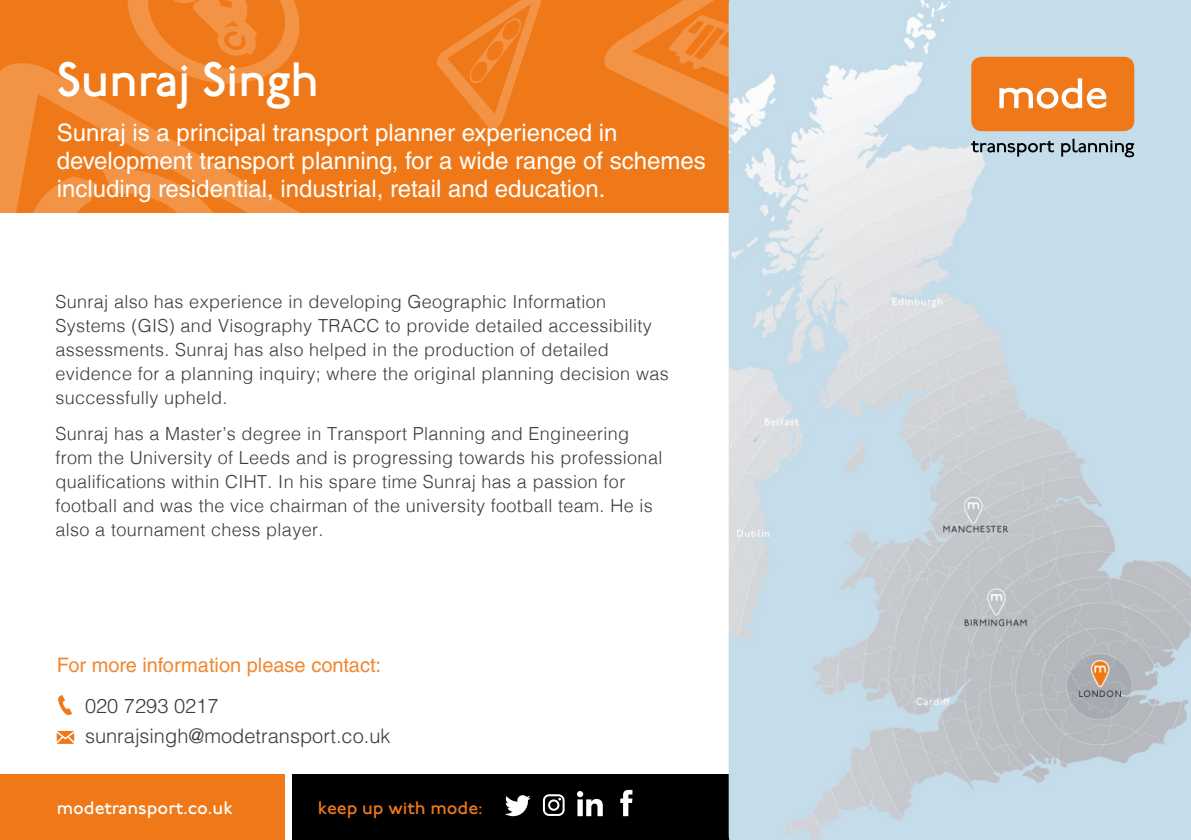
<style>
.page{position:relative;width:1191px;height:840px;background:#fff}
.page>*{position:absolute;margin:0;border:0;box-sizing:border-box;transform-origin:0 0}
.t1{font:500 48px "P22 Underground";letter-spacing:-.01em;color:#fff}
.t2{font:24px/28px "Helvetica LT Std";color:#fff}
.t3{font:300 20px/29.6px "Helvetica LT Std";color:#3c3c3b}
.t4{font:20px "Helvetica LT Std";color:#f18731}
.t5{font:300 18px/24px "Helvetica";letter-spacing:.02em;color:#3c3c3b}
.t6{font:500 18px "P22 Underground";color:#fff}
.t7{font:500 18px "P22 Underground";color:#ef7918}
</style>
<div class="page">
<div style="left:292px;top:774px;width:439px;height:65px;background:#000"></div>
<div style="left:0;top:0;width:1191px;height:213px;background:#ef7918"></div>
<svg style="left:127px;top:0;width:173px;height:62px"></svg>
<svg style="left:437px;top:0;width:105px;height:130px"></svg>
<svg style="left:0;top:62px;width:300px;height:151px"></svg>
<svg style="left:17px;top:168px;width:209px;height:45px"></svg>
<svg style="left:604px;top:0;width:124px;height:128px"></svg>
<svg style="left:668px;top:11px;width:60px;height:90px"></svg>
<img style="left:728px;top:0;width:463px;height:839px">
<div style="left:0;top:774px;width:285px;height:65px;background:#ef7918"></div>
<svg style="left:57px;top:730px;width:17px;height:13px"></svg>
<svg style="left:58px;top:695px;width:14px;height:21px"></svg>
<div style="left:971px;top:57px;width:163px;height:74px;background:#ef7918;border-radius:11px"></div>
<svg style="left:880px;top:78px;width:254px;height:117px"></svg>
<svg style="left:620px;top:789px;width:12px;height:26px"></svg>
<svg style="left:505px;top:795px;width:25px;height:20px"></svg>
<svg style="left:577px;top:791px;width:26px;height:24px"></svg>
<svg style="left:543px;top:794px;width:21px;height:21px"></svg>
<h1 class="t1" style="left:57px;top:53px;width:264px">Sunraj Singh</h1>
<h2 class="t2" style="left:57px;top:118px;width:650px">Sunraj is a principal transport planner experienced in development transport planning, for a wide range of schemes including residential, industrial, retail and education.</h2>
<p class="t5" style="left:55px;top:288px;width:615px">Sunraj also has experience in developing Geographic Information Systems (GIS) and Visography TRACC to provide detailed accessibility assessments. Sunraj has also helped in the production of detailed evidence for a planning inquiry; where the original planning decision was successfully upheld.</p>
<p class="t5" style="left:55px;top:419px;width:608px">Sunraj has a Master’s degree in Transport Planning and Engineering from the University of Leeds and is progressing towards his professional qualifications within CIHT. In his spare time Sunraj has a passion for football and was the vice chairman of the university football team. He is also a tournament chess player.</p>
<p class="t4" style="left:57px;top:653px;width:326px">For more information please contact:</p>
<p class="t3" style="left:85px;top:690px;width:307px">020 7293 0217 sunrajsingh@modetransport.co.uk</p>
<p class="t6" style="left:57px;top:797px;width:178px">modetransport.co.uk</p>
<p class="t7" style="left:318px;top:797px;width:166px">keep up with mode:</p>
</div>
